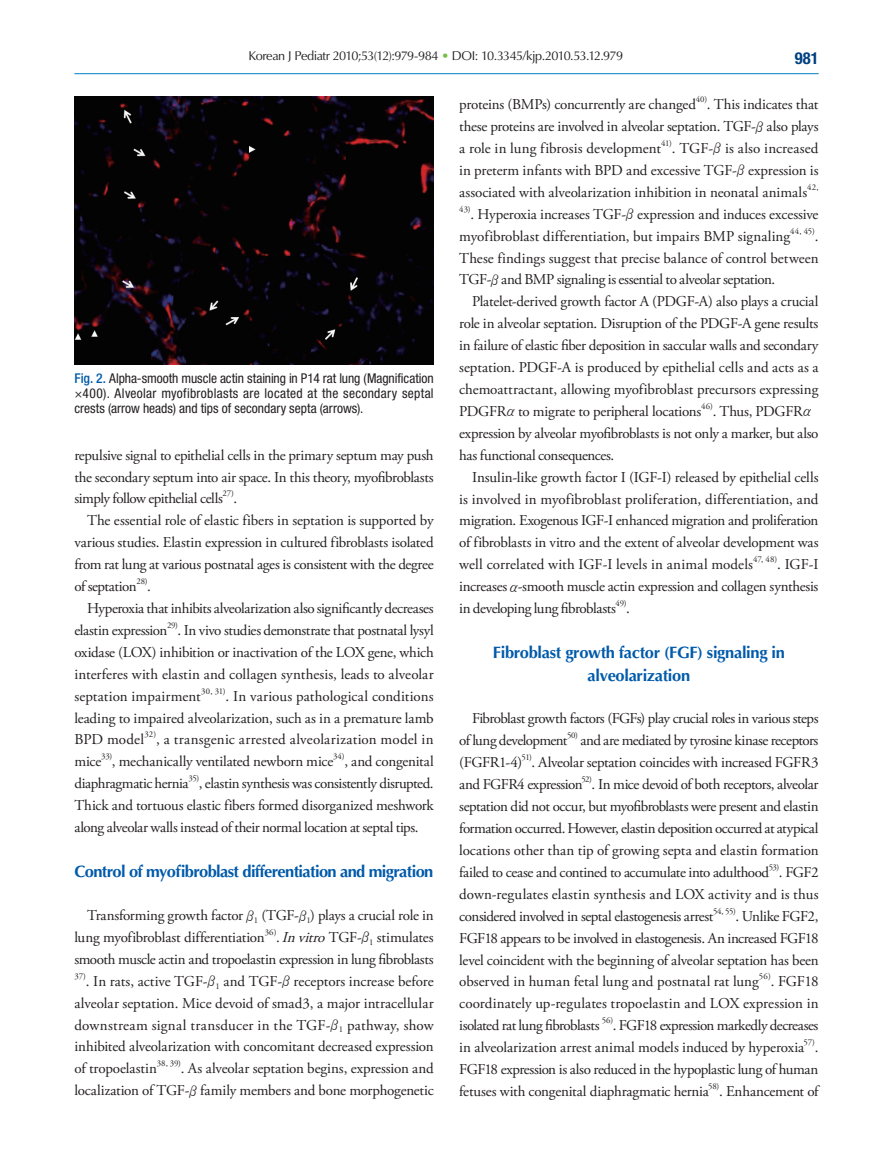
<style>
.page{position:relative;width:893px;height:1170px;background:#fff}
.page>*{position:absolute;margin:0;border:0;box-sizing:border-box;transform-origin:0 0}
.t1{font:700 16.5px/22.5px "Optima LT Std";letter-spacing:-.02em;color:#015aaa;text-align:center}
.t2{font:700 16.5px "Optima LT Std";letter-spacing:-.04em;color:#015aaa}
.t3{font:700 condensed 16.5px "Helvetica Neue";color:#014081}
.t4{font:15px/21.9px "Adobe Garamond Pro";letter-spacing:-.015em;color:#231f20;text-align:justify}
.t5{font:15px/21.9px "Adobe Garamond Pro";letter-spacing:-.04em;color:#231f20}
.t6{font:15px "Adobe Garamond Pro";letter-spacing:.015em;color:#231f20}
.t7{font:15px "Adobe Garamond Pro";letter-spacing:-.035em;color:#231f20}
.t8{font:condensed 13.5px/15px "Helvetica Neue";color:#231f20;text-align:justify}
.t9{font:12.75px "Optima LT Std";letter-spacing:-.05em;color:#231f20}
.t10{font:8.7px "Adobe Garamond Pro";letter-spacing:-.015em;color:#231f20}
.s1{color:#71bf44}
.s2{font-weight:500;color:#015aaa}
.s3{font-family:"Ymjo 420"}
.s4{font-style:italic}
</style>
<div class="page">
<hr style="left:74px;top:73px;width:745px;height:1px;background:#007ec5">
<img style="left:74px;top:97px;width:360px;height:267px">
<p class="t9" style="left:248px;top:49px;width:376px">Korean J Pediatr 2010;53(12):979-984 <span class="s1">•</span> DOI: 10.3345/kjp.2010.53.12.979</p>
<p class="t3" style="left:795px;top:48px;width:25px">981</p>
<p class="t8" style="left:74px;top:370px;width:361px"><span class="s2">Fig. 2.</span> Alpha-smooth muscle actin staining in P14 rat lung (Magnification ×400). Alveolar myofibroblasts are located at the secondary septal crests (arrow heads) and tips of secondary septa (arrows).</p>
<p class="t4" style="left:74px;top:444px;width:361px">repulsive signal to epithelial cells in the primary septum may push the secondary septum into air space. In this theory, myofibroblasts simply follow epithelial cells</p>
<p class="t10" style="left:223px;top:488px;width:13px">27)</p>
<p class="t4" style="left:233px;top:488px;width:5px">.</p>
<p class="t4" style="left:87px;top:510px;width:348px">The essential role of elastic fibers in septation is supported by</p>
<p class="t4" style="left:74px;top:532px;width:361px">various studies. Elastin expression in cultured fibroblasts isolated</p>
<p class="t4" style="left:74px;top:554px;width:361px">from rat lung at various postnatal ages is consistent with the degree</p>
<p class="t7" style="left:74px;top:577px;width:64px">of septation</p>
<p class="t10" style="left:136px;top:576px;width:13px">28)</p>
<p class="t4" style="left:147px;top:576px;width:5px">.</p>
<p class="t4" style="left:87px;top:597px;width:348px">Hyperoxia that inhibits alveolarization also significantly decreases</p>
<p class="t4" style="left:74px;top:619px;width:94px">elastin expression</p>
<p class="t10" style="left:167px;top:620px;width:12px">29)</p>
<p class="t4" style="left:74px;top:619px;width:361px;text-indent:103px">. In vivo studies demonstrate that postnatal lysyl oxidase (LOX) inhibition or inactivation of the LOX gene, which interferes with elastin and collagen synthesis, leads to alveolar septation impairment</p>
<p class="t10" style="left:201px;top:685px;width:26px">30, 31)</p>
<p class="t4" style="left:74px;top:685px;width:361px;text-indent:151px">. In various pathological conditions leading to impaired alveolarization, such as in a premature lamb BPD model</p>
<p class="t10" style="left:144px;top:729px;width:13px">32)</p>
<p class="t6" style="left:156px;top:730px;width:279px">, a transgenic arrested alveolarization model in</p>
<p class="t10" style="left:101px;top:751px;width:13px">33)</p>
<p class="t4" style="left:112px;top:751px;width:223px">, mechanically ventilated newborn mice</p>
<p class="t10" style="left:333px;top:751px;width:13px">34)</p>
<p class="t4" style="left:344px;top:751px;width:91px">, and congenital</p>
<p class="t4" style="left:74px;top:773px;width:116px">diaphragmatic hernia</p>
<p class="t10" style="left:189px;top:773px;width:12px">35)</p>
<p class="t4" style="left:74px;top:751px;width:29px">mice</p>
<p class="t4" style="left:74px;top:773px;width:361px;text-indent:125px">, elastin synthesis was consistently disrupted.<br>Thick and tortuous elastic fibers formed disorganized meshwork along alveolar walls instead of their normal location at septal tips.</p>
<p class="t2" style="left:74px;top:862px;width:360px">Control of myofibroblast differentiation and migration</p>
<p class="t4" style="left:74px;top:904px;width:361px;text-indent:13px">Transforming growth factor <span class="s3">β</span><sub>1</sub> (TGF-<span class="s3">β</span><sub>1</sub>) plays a crucial role in lung myofibroblast differentiation</p>
<p class="t10" style="left:265px;top:926px;width:13px">36)</p>
<p class="t4" style="left:74px;top:926px;width:361px;text-align:right">. <span class="s4">Invitro</span>TGF-<span class="s3">β</span><sub>1</sub> stimulates<br>smooth muscle actin and tropoelastin expression in lung fibroblasts</p>
<p class="t10" style="left:74px;top:970px;width:13px">37)</p>
<p class="t4" style="left:74px;top:970px;width:361px;text-indent:12px">. In rats, active TGF-<span class="s3">β</span><sub>1</sub> and TGF-<span class="s3">β</span>receptors increase before alveolar septation. Mice devoid of smad3, a major intracellular downstream signal transducer in the TGF-<span class="s3">β</span><sub>1</sub> pathway, show inhibited alveolarization with concomitant decreased expression of tropoelastin</p>
<p class="t10" style="left:157px;top:1058px;width:26px">38, 39)</p>
<p class="t4" style="left:74px;top:1058px;width:361px;text-align:right">. As alveolar septation begins, expression and<br>localization of TGF-<span class="s3">β</span>family members and bone morphogenetic</p>
<p class="t4" style="left:459px;top:94px;width:238px">proteins (BMPs) concurrently are changed</p>
<p class="t10" style="left:696px;top:94px;width:13px">40)</p>
<p class="t4" style="left:459px;top:94px;width:361px;text-indent:248px">. This indicates that these proteins are involved in alveolar septation. TGF-<span class="s3">β</span>also plays a role in lung fibrosis development</p>
<p class="t10" style="left:661px;top:138px;width:13px">41)</p>
<p class="t4" style="left:459px;top:138px;width:361px;text-indent:213px">. TGF-<span class="s3">β</span>is also increased in preterm infants with BPD and excessive TGF-<span class="s3">β</span>expression is associated with alveolarization inhibition in neonatal animals</p>
<p class="t10" style="left:807px;top:182px;width:13px">42,</p>
<p class="t10" style="left:459px;top:204px;width:13px">43)</p>
<p class="t4" style="left:459px;top:203px;width:361px;text-indent:11px">. Hyperoxia increases TGF-<span class="s3">β</span>expression and induces excessive myofibroblast differentiation, but impairs BMP signaling</p>
<p class="t10" style="left:790px;top:225px;width:26px">44, 45)</p>
<p class="t4" style="left:459px;top:225px;width:361px;text-indent:356px">.<br>These findings suggest that precise balance of control between TGF-<span class="s3">β</span>and BMP signaling is essential to alveolar septation.</p>
<p class="t4" style="left:459px;top:291px;width:361px;text-indent:13px">Platelet-derived growth factor A (PDGF-A) also plays a crucial role in alveolar septation. Disruption of the PDGF-A gene results in failure of elastic fiber deposition in saccular walls and secondary septation. PDGF-A is produced by epithelial cells and acts as a chemoattractant, allowing myofibroblast precursors expressing PDGFR<span class="s3">α</span>to migrate to peripheral locations</p>
<p class="t10" style="left:701px;top:401px;width:13px">46)</p>
<p class="t4" style="left:459px;top:400px;width:361px;text-indent:253px">. Thus, PDGFR<span class="s3">α </span>expression by alveolar myofibroblasts is not only a marker, but also has functional consequences.</p>
<p class="t4" style="left:459px;top:466px;width:361px;text-indent:13px">Insulin-like growth factor I (IGF-I) released by epithelial cells is involved in myofibroblast proliferation, differentiation, and migration. Exogenous IGF-I enhanced migration and proliferation of fibroblasts in vitro and the extent of alveolar development was well correlated with IGF-I levels in animal models</p>
<p class="t10" style="left:753px;top:554px;width:26px">47, 48)</p>
<p class="t4" style="left:459px;top:554px;width:361px;text-indent:318px">. IGF-I increases <span class="s3">α</span>-smooth muscle actin expression and collagen synthesis in developing lung fibroblasts</p>
<p class="t10" style="left:616px;top:598px;width:12px">49)</p>
<p class="t4" style="left:626px;top:598px;width:5px">.</p>
<p class="t1" style="left:493px;top:641px;width:294px">Fibroblast growth factor (FGF) signaling in alveolarization</p>
<p class="t5" style="left:459px;top:708px;width:361px;text-indent:13px">Fibroblast growth factors (FGFs) play crucial roles in various steps of lung development</p>
<p class="t10" style="left:567px;top:730px;width:12px">50)</p>
<p class="t4" style="left:580px;top:730px;width:240px">and are mediated by tyrosine kinase receptors</p>
<p class="t4" style="left:459px;top:752px;width:65px">(FGFR1-4)</p>
<p class="t10" style="left:522px;top:752px;width:12px">51)</p>
<p class="t4" style="left:459px;top:752px;width:361px;text-indent:72px">. Alveolar septation coincides with increased FGFR3 and FGFR4 expression</p>
<p class="t10" style="left:581px;top:774px;width:12px">52)</p>
<p class="t4" style="left:459px;top:774px;width:361px;text-indent:132px">. In mice devoid of both receptors, alveolar septation did not occur, but myofibroblasts were present and elastin formation occurred. However, elastin deposition occurred at atypical locations other than tip of growing septa and elastin formation failed to cease and contined to accumulate into adulthood</p>
<p class="t10" style="left:769px;top:861px;width:12px">53)</p>
<p class="t4" style="left:459px;top:861px;width:361px;text-indent:320px">. FGF2 down-regulates elastin synthesis and LOX activity and is thus considered involved in septal elastogenesis arrest</p>
<p class="t10" style="left:713px;top:905px;width:24px">54, 55)</p>
<p class="t4" style="left:459px;top:905px;width:361px;text-indent:276px">. Unlike FGF2, FGF18 appears to be involved in elastogenesis. An increased FGF18 level coincident with the beginning of alveolar septation has been observed in human fetal lung and postnatal rat lung</p>
<p class="t10" style="left:759px;top:971px;width:13px">56)</p>
<p class="t4" style="left:459px;top:971px;width:361px;text-indent:311px">. FGF18 coordinately up-regulates tropoelastin and LOX expression in isolated rat lung fibroblasts</p>
<p class="t10" style="left:602px;top:1015px;width:13px">56)</p>
<p class="t4" style="left:459px;top:1014px;width:361px;text-indent:154px">. FGF18 expression markedly decreases in alveolarization arrest animal models induced by hyperoxia</p>
<p class="t10" style="left:803px;top:1036px;width:13px">57)</p>
<p class="t4" style="left:459px;top:1036px;width:361px;text-indent:356px">.<br>FGF18 expression is also reduced in the hypoplastic lung of human fetuses with congenital diaphragmatic hernia</p>
<p class="t10" style="left:708px;top:1080px;width:13px">58)</p>
<p class="t4" style="left:719px;top:1080px;width:101px">. Enhancement of</p>
</div>
